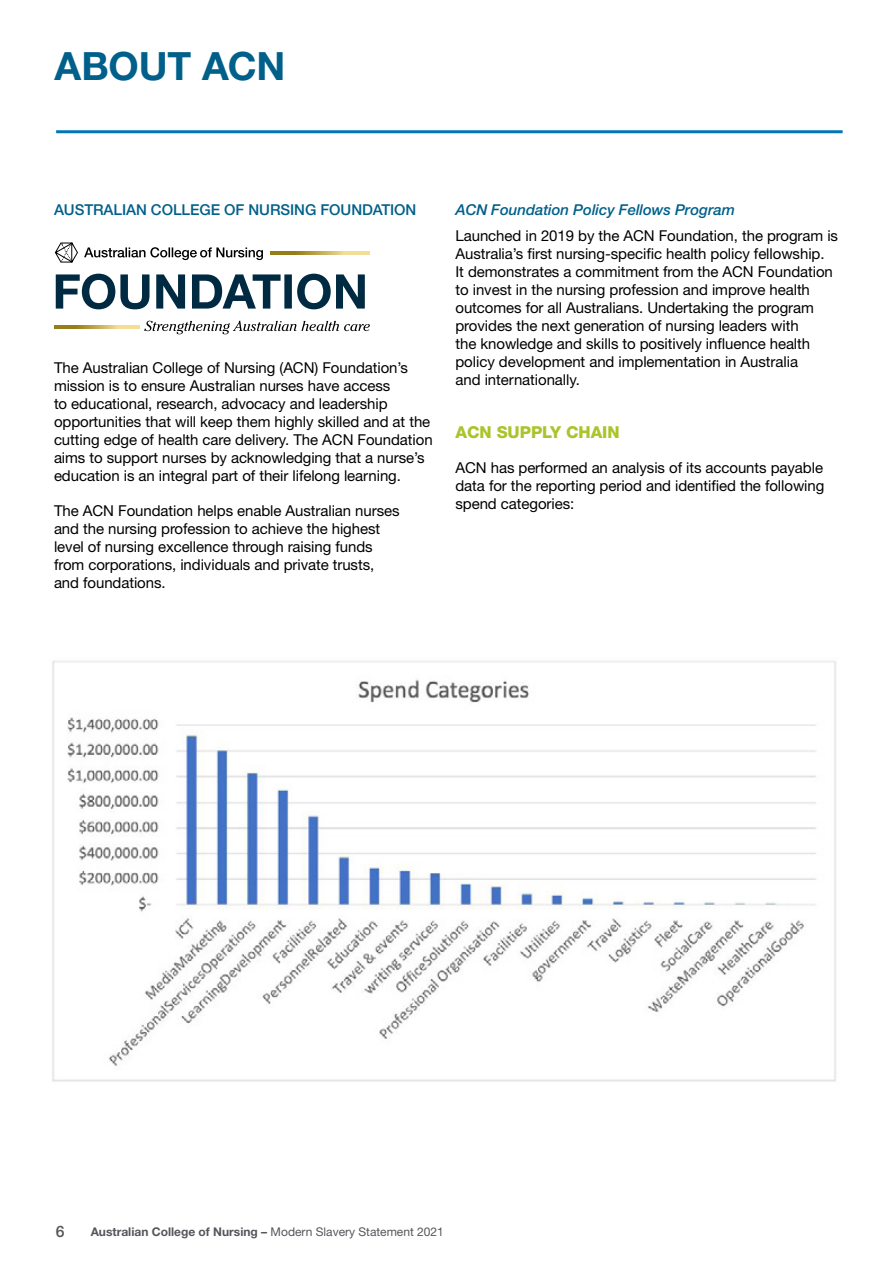
<style>
.page{position:relative;width:893px;height:1263px;background:#fff}
.page>*{position:absolute;margin:0;border:0;box-sizing:border-box;transform-origin:0 0}
.t1{font:700 39px "Helvetica Neue LT Std";letter-spacing:-.005em;color:#00608a}
.t2{font:800 16.5px "Helvetica Neue LT Std";letter-spacing:-.005em;color:#adc32b}
.t3{font:500 15.75px "Helvetica Neue LT Std";color:#54565b}
.t4{font:15px/18px "Helvetica Neue LT Std";letter-spacing:-.005em;color:#000}
.t5{font:500 15px "Helvetica Neue LT Std";letter-spacing:-.005em;color:#00608a}
.t6{font:italic 500 15px "Helvetica Neue LT Std";letter-spacing:-.005em;color:#00608a}
.t7{font:700 12px "Helvetica Neue LT Std";color:#54565b}
.s1{font-weight:400}
</style>
<div class="page">
<hr style="left:56px;top:130px;width:787px;height:3px;background:#0077b3">
<svg style="left:144px;top:321px;width:226px;height:13px"></svg>
<img style="left:54px;top:326px;width:86px;height:2px">
<img style="left:270px;top:252px;width:100px;height:3px">
<svg style="left:55px;top:243px;width:23px;height:19px"></svg>
<svg style="left:84px;top:247px;width:179px;height:13px"></svg>
<svg style="left:56px;top:274px;width:309px;height:35px"></svg>
<img style="left:52px;top:661px;width:784px;height:421px">
<h1 class="t1" style="left:55px;top:42px;width:232px">ABOUT ACN</h1>
<p class="t5" style="left:54px;top:201px;width:364px">AUSTRALIAN COLLEGE OF NURSING FOUNDATION</p>
<p class="t4" style="left:54px;top:358px;width:380px">The Australian College of Nursing (ACN) Foundation’s mission is to ensure Australian nurses have access<br>to educational, research, advocacy and leadership opportunities that will keep them highly skilled and at the cutting edge of health care delivery. The ACN Foundation aims to support nurses by acknowledging that a nurse’s education is an integral part of their lifelong learning.</p>
<p class="t4" style="left:54px;top:501px;width:347px">The ACN Foundation helps enable Australian nurses and the nursing profession to achieve the highest level of nursing excellence through raising funds from corporations, individuals and private trusts, and foundations.</p>
<p class="t6" style="left:455px;top:201px;width:281px">ACN Foundation Policy Fellows Program</p>
<p class="t4" style="left:455px;top:227px;width:384px">Launched in 2019 by the ACN Foundation, the program is Australia’s first nursing-specific health policy fellowship.<br>It demonstrates a commitment from the ACN Foundation to invest in the nursing profession and improve health outcomes for all Australians. Undertaking the program provides the next generation of nursing leaders with<br>the knowledge and skills to positively influence health policy development and implementation in Australia<br>and internationally.</p>
<p class="t2" style="left:455px;top:423px;width:166px">ACN SUPPLY CHAIN</p>
<p class="t4" style="left:455px;top:459px;width:370px;text-align:justify">ACN has performed an analysis of its accounts payable data for the reporting period and identified the following spend categories:</p>
<p class="t3" style="left:56px;top:1222px;width:10px">6</p>
<p class="t7" style="left:91px;top:1224px;width:355px">Australian College of Nursing – <span class="s1">Modern Slavery Statement 2021</span></p>
</div>
